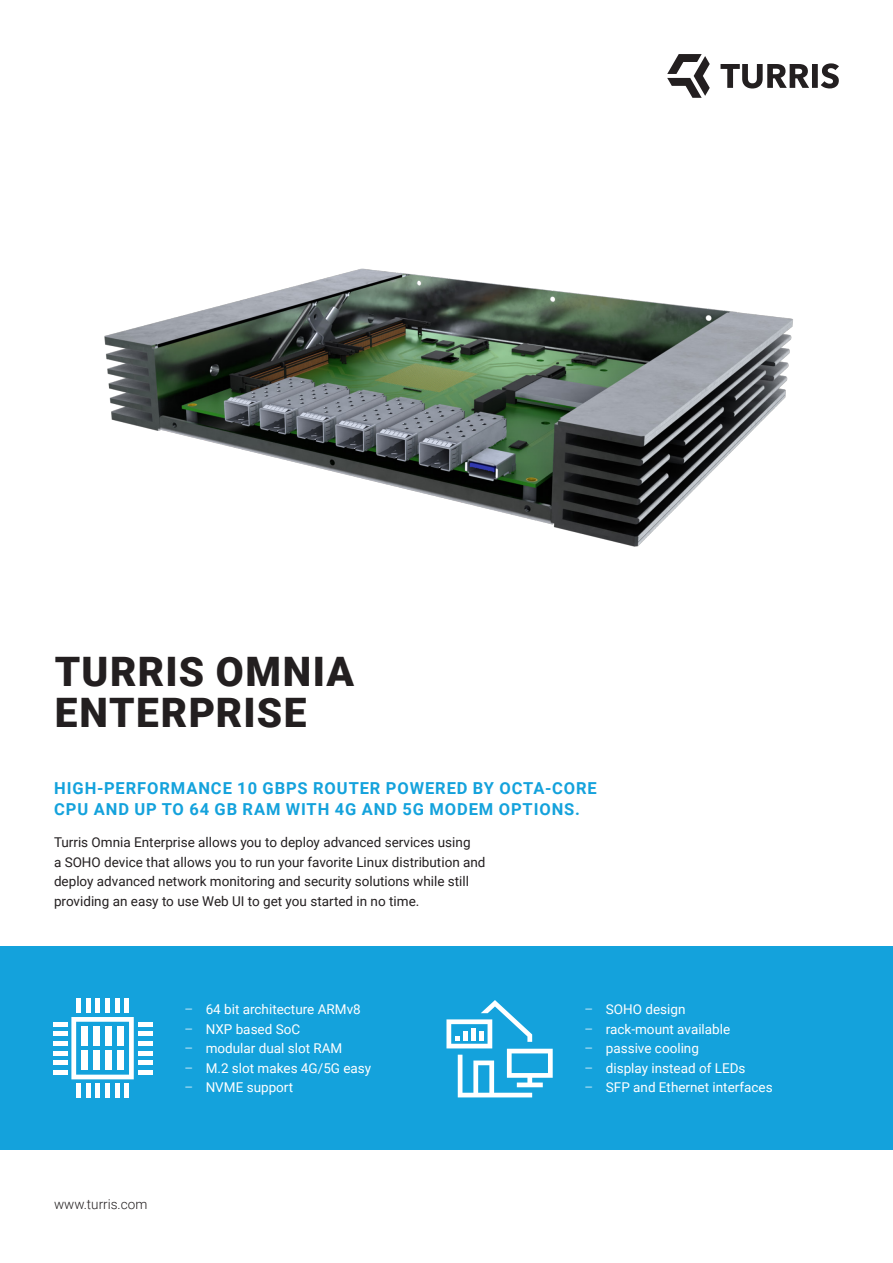
<style>
.page{position:relative;width:893px;height:1263px;background:#fff}
.page>*{position:absolute;margin:0;border:0;box-sizing:border-box;transform-origin:0 0}
.nadpis_cerny{font:900 40.65px/40.7px "Roboto";letter-spacing:.03em;color:#231f20}
.t1{font:700 16.5px/21px "Roboto";letter-spacing:.055em;color:#14a2dc}
.Text{font:13.5px/19.5px "Roboto";color:#231f20}
.t2{font:13.5px "Roboto";color:#fff}
.Text-2{font:300 13.5px "Roboto";color:#231f20}
.s1{font-weight:300}
</style>
<div class="page">
<div style="left:0;top:946px;width:893px;height:204px;background:#14a2dc"></div>
<svg style="left:446px;top:1000px;width:107px;height:97px"></svg>
<div style="left:463px;top:1030px;width:5px;height:10px;background:#fff"></div>
<hr style="left:479px;top:1030px;width:4px;height:10px;background:#fff">
<div style="left:471px;top:1028px;width:5px;height:12px;background:#fff"></div>
<svg style="left:71px;top:1017px;width:63px;height:62px"></svg>
<div style="left:76px;top:998px;width:5px;height:15px;background:#fff"></div>
<div style="left:86px;top:998px;width:5px;height:15px;background:#fff"></div>
<div style="left:95px;top:998px;width:5px;height:15px;background:#fff"></div>
<div style="left:105px;top:998px;width:5px;height:15px;background:#fff"></div>
<hr style="left:115px;top:998px;width:4px;height:15px;background:#fff">
<div style="left:124px;top:998px;width:5px;height:15px;background:#fff"></div>
<div style="left:76px;top:1083px;width:5px;height:15px;background:#fff"></div>
<div style="left:86px;top:1083px;width:5px;height:15px;background:#fff"></div>
<div style="left:95px;top:1083px;width:5px;height:15px;background:#fff"></div>
<div style="left:105px;top:1083px;width:5px;height:15px;background:#fff"></div>
<hr style="left:115px;top:1083px;width:4px;height:15px;background:#fff">
<div style="left:124px;top:1083px;width:5px;height:15px;background:#fff"></div>
<hr style="left:138px;top:1022px;width:15px;height:4px;background:#fff">
<div style="left:138px;top:1031px;width:15px;height:5px;background:#fff"></div>
<div style="left:138px;top:1041px;width:15px;height:5px;background:#fff"></div>
<hr style="left:138px;top:1051px;width:15px;height:4px;background:#fff">
<div style="left:138px;top:1060px;width:15px;height:5px;background:#fff"></div>
<div style="left:138px;top:1070px;width:15px;height:5px;background:#fff"></div>
<hr style="left:53px;top:1022px;width:15px;height:4px;background:#fff">
<div style="left:53px;top:1031px;width:15px;height:5px;background:#fff"></div>
<div style="left:53px;top:1041px;width:15px;height:5px;background:#fff"></div>
<hr style="left:53px;top:1051px;width:15px;height:4px;background:#fff">
<div style="left:53px;top:1060px;width:15px;height:5px;background:#fff"></div>
<div style="left:53px;top:1070px;width:15px;height:5px;background:#fff"></div>
<div style="left:81px;top:1026px;width:7px;height:20px;background:#fff"></div>
<div style="left:93px;top:1026px;width:7px;height:20px;background:#fff"></div>
<div style="left:105px;top:1026px;width:7px;height:20px;background:#fff"></div>
<div style="left:117px;top:1026px;width:7px;height:20px;background:#fff"></div>
<div style="left:81px;top:1050px;width:7px;height:20px;background:#fff"></div>
<div style="left:93px;top:1050px;width:7px;height:20px;background:#fff"></div>
<div style="left:105px;top:1050px;width:7px;height:20px;background:#fff"></div>
<div style="left:117px;top:1050px;width:7px;height:20px;background:#fff"></div>
<img style="left:104px;top:268px;width:689px;height:279px">
<svg style="left:667px;top:54px;width:172px;height:44px"></svg>
<p class="nadpis_cerny" style="left:55px;top:650px;width:301px">TURRIS OMNIA<br>ENTERPRISE</p>
<p class="t1" style="left:54px;top:777px;width:544px">HIGH-PERFORMANCE 10 GBPS ROUTER POWERED BY OCTA-CORE<br>CPU AND UP TO 64 GB RAM WITH 4G AND 5G MODEM OPTIONS.</p>
<p class="Text" style="left:54px;top:832px;width:433px">Turris Omnia Enterprise allows you to deploy advanced services using<br>a SOHO device that allows you to run your favorite Linux distribution and deploy advanced network monitoring and security solutions while still providing an easy to use Web UI to get you started in no time.</p>
<p class="t2" style="left:184px;top:1000px;width:178px"><span class="s1">–</span> 64 bit architecture ARMv8</p>
<p class="t2" style="left:184px;top:1019px;width:117px"><span class="s1">–</span> NXP based SoC</p>
<p class="t2" style="left:184px;top:1039px;width:160px"><span class="s1">–</span> modular dual slot RAM</p>
<p class="t2" style="left:184px;top:1058px;width:188px"><span class="s1">–</span> M.2 slot makes 4G/5G easy</p>
<p class="t2" style="left:184px;top:1078px;width:110px"><span class="s1">–</span> NVME support</p>
<p class="Text-2" style="left:54px;top:1195px;width:95px">www.turris.com</p>
<p class="t2" style="left:585px;top:1000px;width:102px"><span class="s1">–</span> SOHO design</p>
<p class="t2" style="left:585px;top:1019px;width:147px"><span class="s1">–</span> rack-mount available</p>
<p class="t2" style="left:585px;top:1039px;width:116px"><span class="s1">–</span> passive cooling</p>
<p class="t2" style="left:585px;top:1058px;width:162px"><span class="s1">–</span> display instead of LEDs</p>
<p class="t2" style="left:585px;top:1078px;width:190px"><span class="s1">–</span> SFP and Ethernet interfaces</p>
</div>
